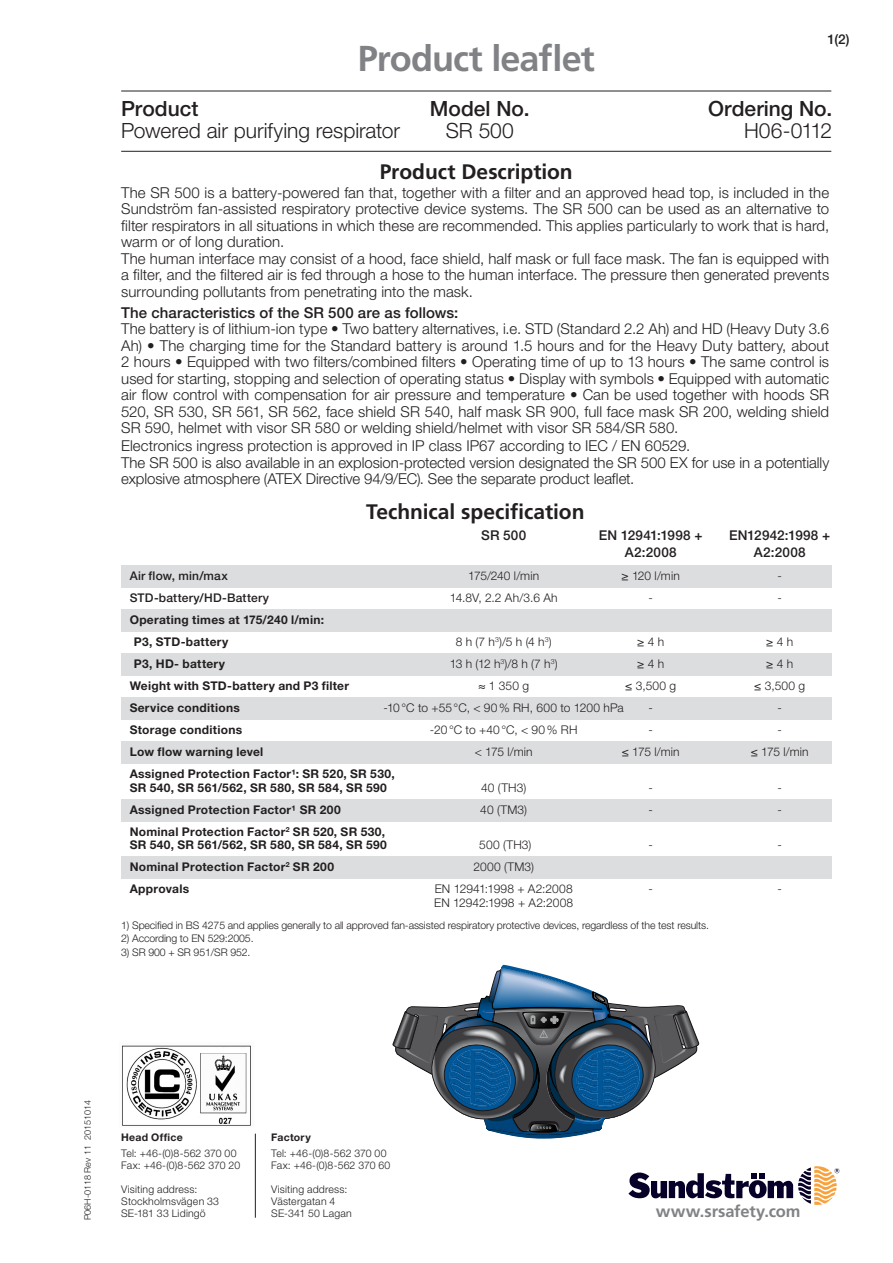
<style>
.page{position:relative;width:893px;height:1263px;background:#fff}
.page>*{position:absolute;margin:0;border:0;box-sizing:border-box;transform-origin:0 0}
.t1{font:700 36px "Frutiger LT Pro";letter-spacing:-.025em;color:#808285}
.Designation_rad_2{font:300 21px "Helvetica Neue LT Pro";letter-spacing:-.005em;color:#231f20}
.t2{font:700 21px "Frutiger LT Pro";letter-spacing:-.005em;color:#231f20}
.Designation{font:500 21px "Helvetica Neue LT Pro";color:#231f20}
.t3{font:700 16.5px "Frutiger LT Pro";letter-spacing:-.005em;color:#808285}
.Bröd{font:300 15px/16.5px "Helvetica Neue LT Pro";color:#231f20;text-align:justify}
.Bröd-2{font:500 15px "Helvetica Neue LT Pro";letter-spacing:.005em;color:#231f20}
.Designation-2{font:500 13.5px "Helvetica Neue LT Pro";letter-spacing:.015em;color:#231f20}
.Tabell{font:300 12px "Helvetica Neue LT Pro";letter-spacing:.01em;color:#231f20}
.Tabell-2{font:700 12px/13.5px "Helvetica Neue LT Std";letter-spacing:.025em;color:#231f20}
.Tabell-3{font:700 12px/13.5px "Helvetica Neue LT Pro";letter-spacing:.025em;color:#231f20}
.Tabell-4{font:500 12px "Helvetica Neue LT Pro";letter-spacing:.015em;color:#231f20}
.Tabell-5{font:300 12px "Helvetica Neue LT Pro";letter-spacing:-.01em;color:#231f20}
.Not{font:300 10.5px "Helvetica Neue LT Pro";letter-spacing:-.01em;color:#231f20}
.Not-2{font:300 10.5px "Helvetica Neue LT Pro";letter-spacing:.01em;color:#231f20}
.Not-3{font:300 10.5px "Helvetica Neue LT Pro";letter-spacing:.02em;color:#231f20}
.Not-4{font:300 10.5px "Helvetica Neue LT Pro";letter-spacing:.015em;color:#231f20}
.t4{font:700 10.5px "Helvetica Neue LT Std";letter-spacing:.025em;color:#231f20}
.t5{font:300 9px "Helvetica Neue LT Pro";color:#231f20}
</style>
<div class="page">
<img style="left:122px;top:1045px;width:129px;height:81px">
<hr style="left:255px;top:1134px;width:1px;height:84px;background:#231f20">
<svg style="left:628px;top:1166px;width:211px;height:39px"></svg>
<hr style="left:121px;top:151px;width:710px;height:1px;background:#231f20">
<hr style="left:121px;top:91px;width:710px;height:1px;background:#231f20">
<div style="left:121px;top:565px;width:711px;height:22px;background:#dcdddf"></div>
<div style="left:121px;top:609px;width:711px;height:22px;background:#dcdddf"></div>
<div style="left:121px;top:653px;width:711px;height:22px;background:#dcdddf"></div>
<div style="left:121px;top:697px;width:711px;height:22px;background:#dcdddf"></div>
<div style="left:121px;top:741px;width:711px;height:22px;background:#dcdddf"></div>
<div style="left:121px;top:800px;width:711px;height:22px;background:#dcdddf"></div>
<div style="left:121px;top:857px;width:711px;height:22px;background:#dcdddf"></div>
<svg style="left:393px;top:965px;width:306px;height:174px"></svg>
<p class="t1" style="left:358px;top:37px;width:239px">Product leaflet</p>
<p class="Designation-2" style="left:828px;top:31px;width:23px">1(2)</p>
<p class="Designation" style="left:121px;top:96px;width:79px">Product</p>
<p class="Designation" style="left:430px;top:96px;width:101px">Model No.</p>
<p class="Designation" style="left:708px;top:96px;width:125px">Ordering No.</p>
<p class="Designation_rad_2" style="left:121px;top:118px;width:280px">Powered air purifying respirator</p>
<p class="Designation_rad_2" style="left:446px;top:118px;width:70px">SR 500</p>
<p class="Designation_rad_2" style="left:744px;top:118px;width:90px">H06-0112</p>
<p class="t2" style="left:380px;top:159px;width:195px">Product Description</p>
<p class="Bröd" style="left:121px;top:184px;width:710px">The SR 500 is a battery-powered fan that, together with a filter and an approved head top, is included in the Sundström fan-assisted respiratory protective device systems. The SR 500 can be used as an alternative to filter respirators in all situations in which these are recommended. This applies particularly to work that is hard, warm or of long duration.</p>
<p class="Bröd" style="left:121px;top:250px;width:709px">The human interface may consist of a hood, face shield, half mask or full face mask. The fan is equipped with a filter, and the filtered air is fed through a hose to the human interface. The pressure then generated prevents surrounding pollutants from penetrating into the mask.</p>
<p class="Bröd-2" style="left:121px;top:303px;width:339px">The characteristics of the SR 500 are as follows:</p>
<p class="Bröd" style="left:121px;top:320px;width:709px">The battery is of lithium-ion type • Two battery alternatives, i.e. STD (Standard 2.2 Ah) and HD (Heavy Duty 3.6<br>Ah) • The charging time for the Standard battery is around 1.5 hours and for the Heavy Duty battery, about 2 hours • Equipped with two filters/combined filters • Operating time of up to 13 hours • The same control is used for starting, stopping and selection of operating status • Display with symbols • Equipped with automatic air flow control with compensation for air pressure and temperature • Can be used together with hoods SR 520, SR 530, SR 561, SR 562, face shield SR 540, half mask SR 900, full face mask SR 200, welding shield SR 590, helmet with visor SR 580 or welding shield/helmet with visor SR 584/SR 580.</p>
<p class="Bröd" style="left:121px;top:437px;width:571px">Electronics ingress protection is approved in IP class IP67 according to IEC / EN 60529.</p>
<p class="Bröd" style="left:121px;top:454px;width:710px">The SR 500 is also available in an explosion-protected version designated the SR 500 EX for use in a potentially explosive atmosphere (ATEX Directive 94/9/EC). See the separate product leaflet.</p>
<p class="t2" style="left:366px;top:500px;width:220px">Technical specification</p>
<p class="Designation-2" style="left:481px;top:527px;width:47px">SR 500</p>
<p class="Designation-2" style="left:599px;top:527px;width:105px">EN 12941:1998 +</p>
<p class="Designation-2" style="left:729px;top:527px;width:103px">EN12942:1998 +</p>
<p class="Designation-2" style="left:625px;top:544px;width:53px">A2:2008</p>
<p class="Designation-2" style="left:754px;top:544px;width:53px">A2:2008</p>
<p class="Tabell-4" style="left:130px;top:569px;width:100px">Air flow, min/max</p>
<p class="Tabell-5" style="left:468px;top:568px;width:72px">175/240 l/min</p>
<p class="Tabell" style="left:622px;top:568px;width:60px">≥ 120 l/min</p>
<p class="Tabell" style="left:777px;top:568px;width:6px">-</p>
<p class="Tabell-4" style="left:130px;top:591px;width:141px">STD-battery/HD-Battery</p>
<p class="Tabell" style="left:450px;top:590px;width:109px">14.8V, 2.2 Ah/3.6 Ah</p>
<p class="Tabell" style="left:648px;top:590px;width:6px">-</p>
<p class="Tabell" style="left:777px;top:590px;width:6px">-</p>
<p class="Tabell-2" style="left:130px;top:613px;width:196px">Operating times at 175/240 l/min:</p>
<p class="Tabell-2" style="left:134px;top:635px;width:96px">P3, STD-battery</p>
<p class="Tabell" style="left:456px;top:634px;width:98px">8 h (7 h<sup>3</sup>)/5 h (4 h<sup>3</sup>)</p>
<p class="Tabell" style="left:637px;top:634px;width:28px">≥ 4 h</p>
<p class="Tabell" style="left:766px;top:634px;width:28px">≥ 4 h</p>
<p class="Tabell-2" style="left:134px;top:657px;width:93px">P3, HD- battery</p>
<p class="Tabell" style="left:450px;top:656px;width:109px">13 h (12 h<sup>3</sup>)/8 h (7 h<sup>3</sup>)</p>
<p class="Tabell" style="left:637px;top:656px;width:28px">≥ 4 h</p>
<p class="Tabell" style="left:766px;top:656px;width:28px">≥ 4 h</p>
<p class="Tabell-2" style="left:130px;top:679px;width:221px">Weight with STD-battery and P3 filter</p>
<p class="Tabell" style="left:478px;top:678px;width:52px">≈ 1 350 g</p>
<p class="Tabell" style="left:625px;top:678px;width:52px">≤ 3,500 g</p>
<p class="Tabell" style="left:754px;top:678px;width:52px">≤ 3,500 g</p>
<p class="Tabell-2" style="left:130px;top:701px;width:112px">Service conditions</p>
<p class="Tabell" style="left:384px;top:700px;width:242px">-10°C to +55°C, &lt; 90% RH, 600 to 1200 hPa</p>
<p class="Tabell" style="left:648px;top:700px;width:6px">-</p>
<p class="Tabell" style="left:777px;top:700px;width:6px">-</p>
<p class="Tabell-2" style="left:130px;top:723px;width:114px">Storage conditions</p>
<p class="Tabell" style="left:430px;top:722px;width:149px">-20°C to +40°C, &lt; 90% RH</p>
<p class="Tabell" style="left:648px;top:722px;width:6px">-</p>
<p class="Tabell" style="left:777px;top:722px;width:6px">-</p>
<p class="Tabell-2" style="left:130px;top:745px;width:135px">Low flow warning level</p>
<p class="Tabell" style="left:475px;top:745px;width:59px">&lt; 175 l/min</p>
<p class="Tabell" style="left:622px;top:745px;width:59px">≤ 175 l/min</p>
<p class="Tabell" style="left:751px;top:745px;width:59px">≤ 175 l/min</p>
<p class="Tabell-2" style="left:130px;top:767px;width:266px">Assigned Protection Factor¹: SR 520, SR 530,<br>SR 540, SR 561/562, SR 580, SR 584, SR 590</p>
<p class="Tabell" style="left:481px;top:780px;width:47px">40 (TH3)</p>
<p class="Tabell" style="left:648px;top:780px;width:6px">-</p>
<p class="Tabell" style="left:777px;top:780px;width:6px">-</p>
<p class="Tabell-2" style="left:130px;top:802px;width:213px">Assigned Protection Factor¹ SR 200</p>
<p class="Tabell" style="left:480px;top:802px;width:48px">40 (TM3)</p>
<p class="Tabell" style="left:648px;top:802px;width:6px">-</p>
<p class="Tabell" style="left:777px;top:802px;width:6px">-</p>
<p class="Tabell-3" style="left:130px;top:824px;width:259px">Nominal Protection Factor<sup>2</sup> SR 520, SR 530,<br>SR 540, SR 561/562, SR 580, SR 584, SR 590</p>
<p class="Tabell" style="left:479px;top:838px;width:54px">500 (TH3)</p>
<p class="Tabell" style="left:648px;top:838px;width:6px">-</p>
<p class="Tabell" style="left:777px;top:838px;width:6px">-</p>
<p class="Tabell-3" style="left:130px;top:860px;width:206px">Nominal Protection Factor<sup>2</sup> SR 200</p>
<p class="Tabell" style="left:473px;top:860px;width:62px">2000 (TM3)</p>
<p class="Tabell-2" style="left:130px;top:882px;width:61px">Approvals</p>
<p class="Tabell" style="left:435px;top:882px;width:139px">EN 12941:1998 + A2:2008</p>
<p class="Tabell" style="left:648px;top:882px;width:6px">-</p>
<p class="Tabell" style="left:777px;top:882px;width:6px">-</p>
<p class="Tabell" style="left:434px;top:895px;width:141px">EN 12942:1998 + A2:2008</p>
<p class="Not" style="left:121px;top:918px;width:589px">1) Specified in BS 4275 and applies generally to all approved fan-assisted respiratory protective devices, regardless of the test results.</p>
<p class="Not" style="left:121px;top:932px;width:134px">2) According to EN 529:2005.</p>
<p class="Not" style="left:121px;top:945px;width:131px">3) SR 900 + SR 951/SR 952.</p>
<p class="t5" style="left:82px;top:1220px;width:122px;rotate:-90deg">P06H-0118 Rev 11 20151014</p>
<p class="t4" style="left:121px;top:1130px;width:63px">Head Office</p>
<p class="t4" style="left:271px;top:1130px;width:41px">Factory</p>
<p class="Not-2" style="left:121px;top:1147px;width:117px">Tel: +46-(0)8-562 370 00</p>
<p class="Not-2" style="left:271px;top:1147px;width:117px">Tel: +46-(0)8-562 370 00</p>
<p class="Not" style="left:121px;top:1159px;width:120px">Fax: +46-(0)8-562 370 20</p>
<p class="Not-2" style="left:271px;top:1159px;width:121px">Fax: +46-(0)8-562 370 60</p>
<p class="Not-3" style="left:121px;top:1182px;width:78px">Visiting address:</p>
<p class="Not-3" style="left:271px;top:1182px;width:78px">Visiting address:</p>
<p class="Not-3" style="left:121px;top:1194px;width:99px">Stockholmsvägen 33</p>
<p class="Not-4" style="left:271px;top:1194px;width:66px">Västergatan 4</p>
<p class="Not-4" style="left:121px;top:1206px;width:86px">SE-181 33 Lidingö</p>
<p class="Not-4" style="left:271px;top:1206px;width:82px">SE-341 50 Lagan</p>
<p class="t3" style="left:656px;top:1202px;width:146px">www.srsafety.com</p>
</div>
